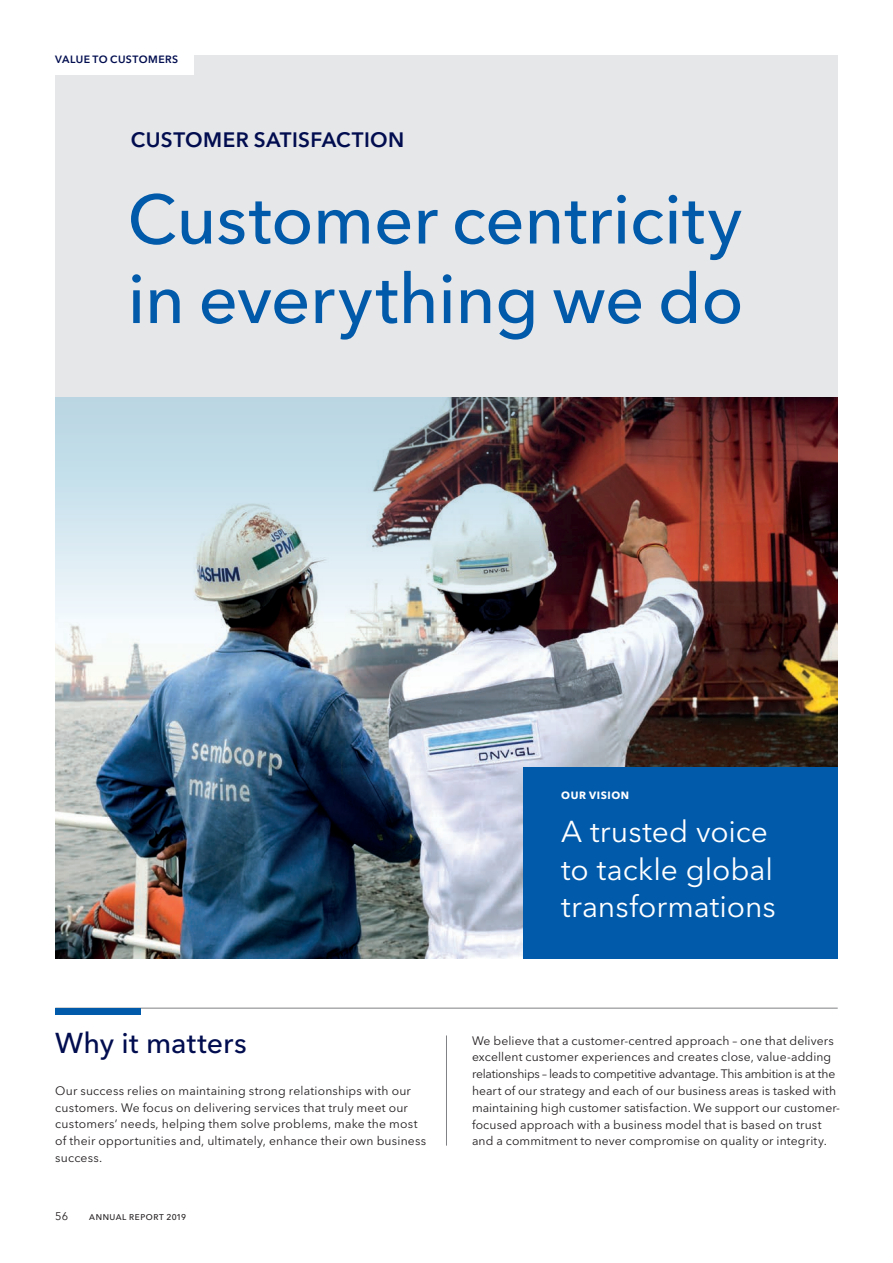
<style>
.page{position:relative;width:893px;height:1263px;background:#fff}
.page>*{position:absolute;margin:0;border:0;box-sizing:border-box;transform-origin:0 0}
.t1{font:500 69px/79.5px "Avenir Next LT Pro";letter-spacing:-.005em;color:#015aaa}
.t2{font:30px/37.5px "Avenir Next LT Pro";color:#fff}
.t3{font:500 28.5px "Avenir Next LT Pro";letter-spacing:.005em;color:#010d4f}
.t4{font:600 20.7px "Avenir Next LT Pro";letter-spacing:.02em;color:#010d4f}
.t5{font:12.15px/16.8px "Avenir Next LT Pro";letter-spacing:.01em;color:#231f20}
.t6{font:11.1px "Avenir Next LT Pro";color:#231f20}
.t7{font:600 10.5px "Avenir Next LT Pro";letter-spacing:.045em;color:#010d4f}
.t8{font:700 10.5px "Avenir Next LT Pro";letter-spacing:.05em;color:#fff}
.t9{font:500 8.25px "Avenir Next LT Pro";letter-spacing:.07em;color:#231f20}
.s1{font-size:8.4px}
</style>
<div class="page">
<div style="left:55px;top:55px;width:783px;height:342px;background:#e6e7e9"></div>
<img style="left:55px;top:689px;width:783px;height:269px">
<img style="left:55px;top:623px;width:783px;height:66px">
<img style="left:55px;top:397px;width:783px;height:226px">
<div style="left:55px;top:55px;width:138px;height:20px;background:#fff"></div>
<hr style="left:446px;top:1035px;width:1px;height:110px;background:#808285">
<hr style="left:55px;top:1008px;width:783px;height:1px;background:#808285">
<div style="left:55px;top:1008px;width:85px;height:6px;background:#015aaa"></div>
<div style="left:523px;top:767px;width:315px;height:191px;background:#015aaa"></div>
<p class="t7" style="left:55px;top:53px;width:125px">VALUE TO CUSTOMERS</p>
<h3 class="t4" style="left:131px;top:128px;width:275px">CUSTOMER SATISFACTION</h3>
<h1 class="t1" style="left:128px;top:180px;width:617px">Customer centricity in everything we do</h1>
<p class="t8" style="left:561px;top:789px;width:69px">OUR VISION</p>
<h3 class="t3" style="left:55px;top:1026px;width:193px">Why it matters</h3>
<p class="t5" style="left:55px;top:1082px;width:372px">Our success relies on maintaining strong relationships with our customers. We focus on delivering services that truly meet our customers’ needs, helping them solve problems, make the most of their opportunities and, ultimately, enhance their own business success.</p>
<p class="t6" style="left:55px;top:1210px;width:14px">56</p>
<p class="t9" style="left:89px;top:1212px;width:98px">ANNUAL REPORT <span class="s1">2019</span></p>
<h2 class="t2" style="left:561px;top:813px;width:216px">A trusted voice to tackle global transformations</h2>
<p class="t5" style="left:472px;top:1032px;width:370px">We believe that a customer-centred approach – one that delivers excellent customer experiences and creates close, value-adding relationships – leads to competitive advantage. This ambition is at the heart of our strategy and each of our business areas is tasked with maintaining high customer satisfaction. We support our customer&shy;focused approach with a business model that is based on trust and a commitment to never compromise on quality or integrity.</p>
</div>
